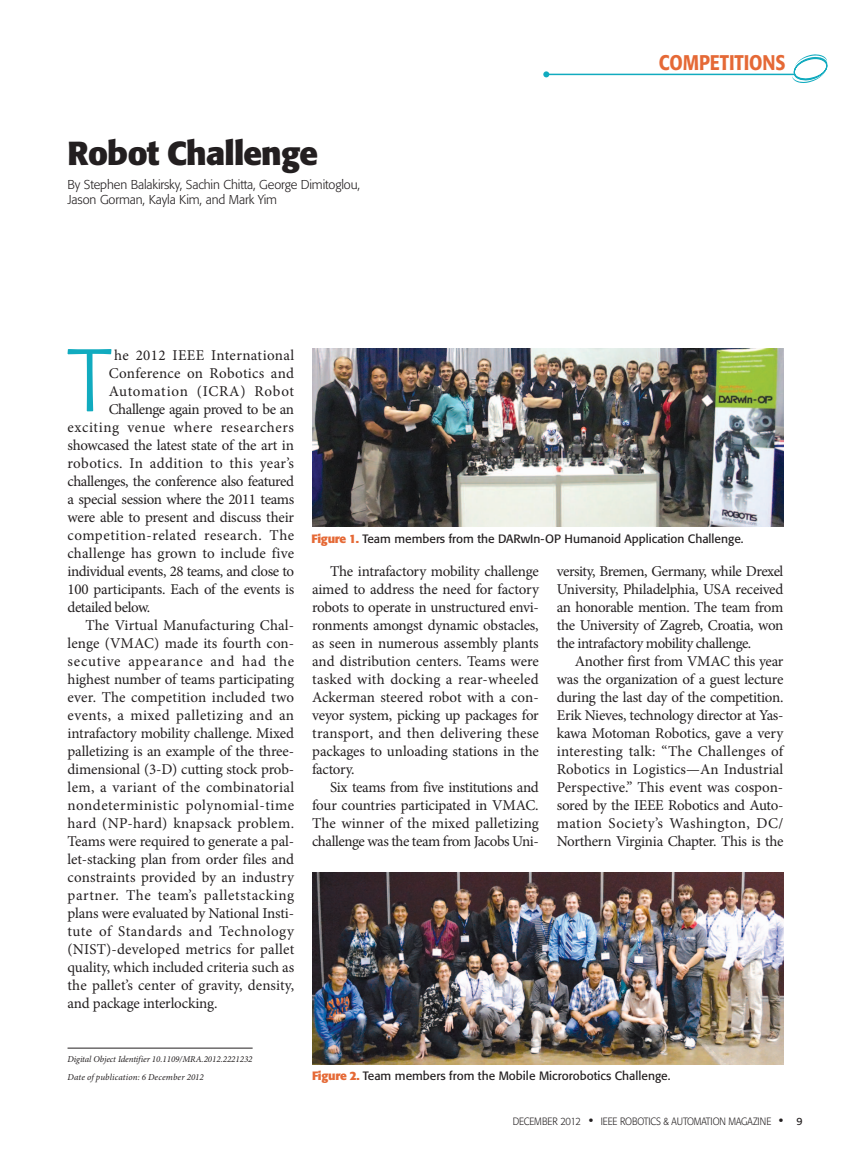
<style>
.page{position:relative;width:851px;height:1161px;background:#fff}
.page>*{position:absolute;margin:0;border:0;box-sizing:border-box;transform-origin:0 0}
.t1{font:300 87.9px "Formata";color:#11abbf}
.t2{font:700 33px "Formata";letter-spacing:-.025em;color:#231f20}
.t3{font:500 21px "Formata";letter-spacing:-.005em;color:#e56936;scale:.85 1}
.t4{font:15px/18px "Minion Pro";letter-spacing:-.005em;color:#231f20;text-align:justify}
.t5{font:15px "Minion Pro";letter-spacing:.03em;color:#231f20}
.t6{font:15px "Minion Pro";letter-spacing:-.03em;color:#231f20}
.t7{font:15px "Minion Pro";letter-spacing:.02em;color:#231f20}
.t8{font:15px "Minion Pro";letter-spacing:.015em;color:#231f20}
.t9{font:15px "Minion Pro";letter-spacing:.035em;color:#231f20}
.t10{font:15px "Minion Pro";letter-spacing:.025em;color:#231f20}
.t11{font:15px "Minion Pro";letter-spacing:.045em;color:#231f20}
.t12{font:15px "Minion Pro";letter-spacing:-.025em;color:#231f20}
.t13{font:15px "Minion Pro";letter-spacing:.04em;color:#231f20}
.t14{font:15px "Minion Pro";letter-spacing:-.035em;color:#231f20}
.t15{font:300 12.75px/15px "Formata";letter-spacing:-.01em;color:#231f20}
.t16{font:12px "Formata";color:#231f20}
.t17{font:300 10.5px "Formata";letter-spacing:-.01em;color:#231f20;scale:.9 1}
.t18{font:italic 9px/18px "Minion Pro";letter-spacing:-.005em;color:#231f20}
.s1{font-weight:700;color:#e56936}
.s2{font-weight:400;font-size:13.5px}
.s3{font-weight:400}
</style>
<div class="page">
<hr style="left:546px;top:74px;width:248px;height:1px;background:#11abbf">
<svg style="left:543px;top:71px;width:6px;height:6px"></svg>
<svg style="left:792px;top:54px;width:35px;height:29px"></svg>
<hr style="left:68px;top:1048px;width:184px;height:1px;background:#231f20">
<img style="left:312px;top:872px;width:471px;height:193px">
<img style="left:312px;top:348px;width:471px;height:179px">
<h2 class="t2" style="left:68px;top:133px;width:252px">Robot Challenge</h2>
<p class="t15" style="left:68px;top:177px;width:294px">By Stephen Balakirsky, Sachin Chitta, George Dimitoglou,<br>Jason Gorman, Kayla Kim, and Mark Yim</p>
<h3 class="t3" style="left:659px;top:50px;width:150px">COMPETITIONS</h3>
<h1 class="t1" style="left:67px;top:329px;width:45px">T</h1>
<p class="t10" style="left:114px;top:345px;width:182px">he 2012 IEEE International</p>
<p class="t7" style="left:109px;top:363px;width:187px">Conference on Robotics and</p>
<p class="t11" style="left:109px;top:381px;width:187px">Automation (ICRA) Robot</p>
<p class="t14" style="left:109px;top:399px;width:187px">Challenge again proved to be an</p>
<p class="t9" style="left:68px;top:417px;width:228px">exciting venue where researchers</p>
<p class="t4" style="left:68px;top:436px;width:228px">showcased the latest state of the art in</p>
<p class="t10" style="left:68px;top:453px;width:228px">robotics. In addition to this year’s</p>
<p class="t6" style="left:68px;top:471px;width:228px">challenges, the conference also featured</p>
<p class="t12" style="left:68px;top:489px;width:228px">a special session where the 2011 teams</p>
<p class="t4" style="left:68px;top:508px;width:228px">were able to present and discuss their</p>
<p class="t5" style="left:68px;top:525px;width:228px">competition-related research. The</p>
<p class="t4" style="left:68px;top:544px;width:228px">challenge has grown to include five</p>
<p class="t6" style="left:68px;top:561px;width:228px">individual events, 28 teams, and close to</p>
<p class="t4" style="left:68px;top:580px;width:228px">100 participants. Each of the events is</p>
<p class="t6" style="left:68px;top:597px;width:84px">detailed below.</p>
<p class="t4" style="left:86px;top:616px;width:210px">The Virtual Manufacturing Chal-</p>
<p class="t4" style="left:68px;top:634px;width:228px">lenge (VMAC) made its fourth con-</p>
<p class="t11" style="left:68px;top:651px;width:228px">secutive appearance and had the</p>
<p class="t4" style="left:68px;top:670px;width:228px">highest number of teams participating</p>
<p class="t8" style="left:68px;top:687px;width:228px">ever. The competition included two</p>
<p class="t5" style="left:68px;top:705px;width:228px">events, a mixed palletizing and an</p>
<p class="t4" style="left:68px;top:724px;width:228px">intrafactory mobility challenge. Mixed</p>
<p class="t4" style="left:68px;top:742px;width:228px">palletizing is an example of the three-</p>
<p class="t4" style="left:68px;top:760px;width:228px">dimensional (3-D) cutting stock prob-</p>
<p class="t7" style="left:68px;top:777px;width:228px">lem, a variant of the combinatorial</p>
<p class="t9" style="left:68px;top:795px;width:228px">nondeterministic polynomial-time</p>
<p class="t7" style="left:68px;top:813px;width:228px">hard (NP-hard) knapsack problem.</p>
<p class="t4" style="left:68px;top:832px;width:228px">Teams were required to generate a pal-</p>
<p class="t4" style="left:68px;top:850px;width:228px">let-stacking plan from order files and</p>
<p class="t4" style="left:68px;top:868px;width:228px">constraints provided by an industry</p>
<p class="t13" style="left:68px;top:885px;width:228px">partner. The team’s palletstacking</p>
<p class="t4" style="left:68px;top:904px;width:228px">plans were evaluated by National Insti-</p>
<p class="t5" style="left:68px;top:921px;width:228px">tute of Standards and Technology</p>
<p class="t8" style="left:68px;top:939px;width:228px">(NIST)-developed metrics for pallet</p>
<p class="t4" style="left:68px;top:958px;width:228px">quality, which included criteria such as</p>
<p class="t4" style="left:68px;top:976px;width:228px">the pallet’s center of gravity, density,</p>
<p class="t4" style="left:68px;top:994px;width:151px">and package interlocking.</p>
<p class="t18" style="left:68px;top:1050px;width:186px">Digital Object Identifier 10.1109/MRA.2012.2221232<br>Date of publication: 6 December 2012</p>
<p class="t16" style="left:311px;top:531px;width:433px"><span class="s1">Figure 1.</span> Team members from the DARwIn-OP Humanoid Application Challenge.</p>
<p class="t4" style="left:312px;top:562px;width:228px;text-indent:18px">The intrafactory mobility challenge aimed to address the need for factory robots to operate in unstructured envi&shy;ronments amongst dynamic obstacles, as seen in numerous assembly plants and distribution centers. Teams were tasked with docking a rear-wheeled Ackerman steered robot with a con&shy;veyor system, picking up packages for transport, and then delivering these packages to unloading stations in the factory.</p>
<p class="t4" style="left:312px;top:778px;width:228px;text-indent:18px">Six teams from five institutions and four countries participated in VMAC.<br>The winner of the mixed palletizing challenge was the team from Jacobs Uni-</p>
<p class="t4" style="left:557px;top:562px;width:228px">versity, Bremen, Germany, while Drexel University, Philadelphia, USA received an honorable mention. The team from the University of Zagreb, Croatia, won the intrafactory mobility challenge.</p>
<p class="t4" style="left:557px;top:652px;width:228px;text-indent:18px">Another first from VMAC this year was the organization of a guest lecture during the last day of the competition.<br>Erik Nieves, technology director at Yas&shy;kawa Motoman Robotics, gave a very interesting talk: “The Challenges of Robotics in Logistics—An Industrial Perspective.” This event was cospon&shy;sored by the IEEE Robotics and Auto&shy;mation Society’s Washington, DC/ Northern Virginia Chapter. This is the</p>
<p class="t16" style="left:312px;top:1068px;width:360px"><span class="s1">Figure 2.</span> Team members from the Mobile Microrobotics Challenge.</p>
<p class="t17" style="left:512px;top:1115px;width:323px">DECEMBER 2012 <span class="s2">•</span> IEEE ROBOTICS &amp; AUTOMATION MAGAZINE <span class="s2">•</span> <span class="s3">9</span></p>
</div>
